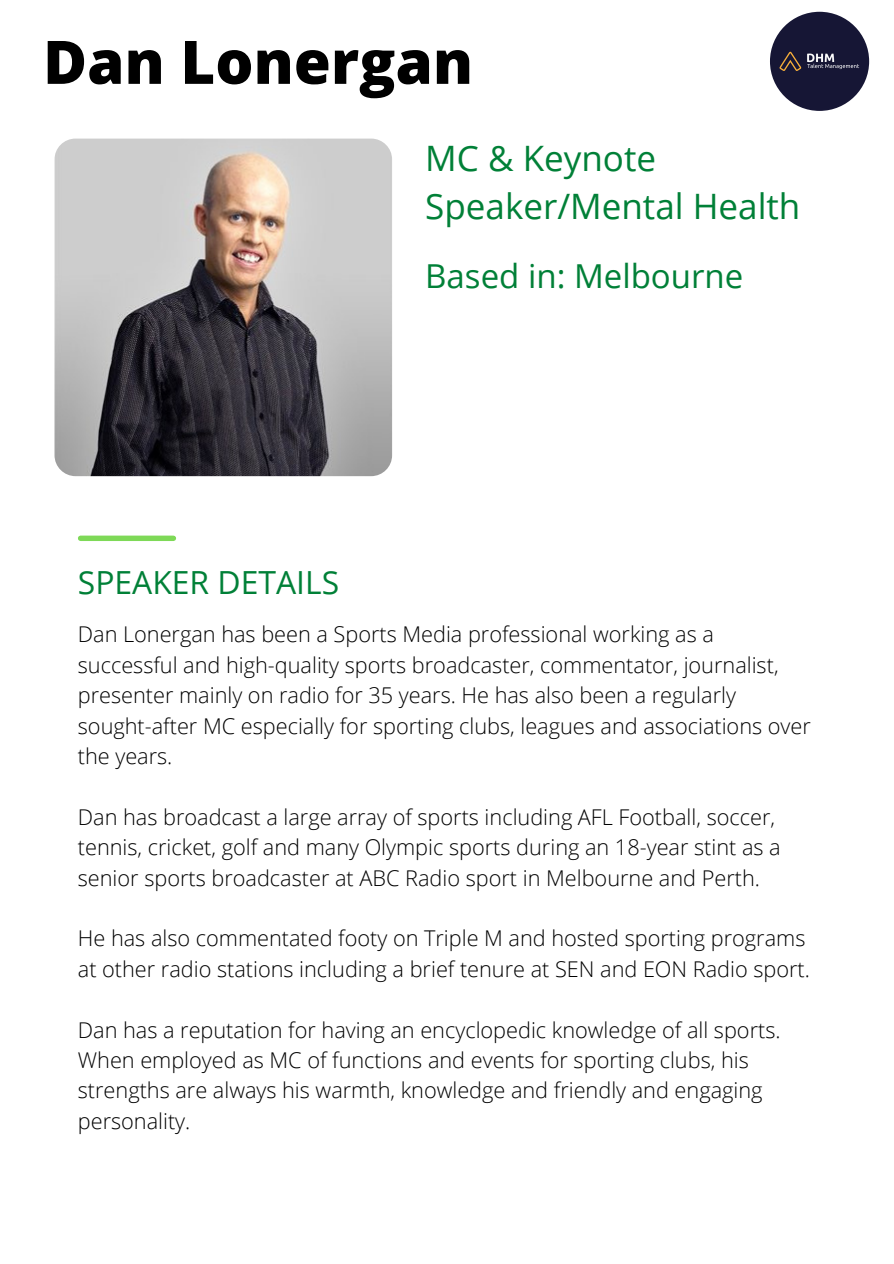
<style>
.page{position:relative;width:894px;height:1264px;background:#fff}
.page>*{position:absolute;margin:0;border:0;box-sizing:border-box;transform-origin:0 0}
.t1{font:800 60px "Open Sans";color:#000}
.t2{font:34.95px/48.3px "Open Sans";color:#008037}
.t3{font:33px "Open Sans";color:#008037}
.t4{font:31.8px "Open Sans";color:#008037}
.t5{font:300 21.75px/30.5px "Open Sans";color:#000}
</style>
<div class="page">
<img style="left:54px;top:139px;width:338px;height:337px;border-radius:21px">
<img style="left:769px;top:12px;width:99px;height:99px;border-radius:50%">
<div style="left:81px;top:535px;width:92px;height:6px;background:#7ed957"></div>
<p class="t1" style="left:43px;top:20px;width:431px">Dan Lonergan</p>
<p class="t2" style="left:425px;top:133px;width:376px">MC &amp; Keynote<br>Speaker/Mental Health</p>
<p class="t3" style="left:425px;top:253px;width:319px">Based in: Melbourne</p>
<p class="t4" style="left:78px;top:559px;width:263px">SPEAKER DETAILS</p>
<h3 class="t5" style="left:78px;top:618px;width:734px">Dan Lonergan has been a Sports Media professional working as a successful and high-quality sports broadcaster, commentator, journalist, presenter mainly on radio for 35 years. He has also been a regularly sought-after MC especially for sporting clubs, leagues and associations over the years.</h3>
<h3 class="t5" style="left:78px;top:801px;width:704px">Dan has broadcast a large array of sports including AFL Football, soccer, tennis, cricket, golf and many Olympic sports during an 18-year stint as a senior sports broadcaster at ABC Radio sport in Melbourne and Perth.</h3>
<h2 class="t5" style="left:78px;top:922px;width:733px">He has also commentated footy on Triple M and hosted sporting programs at other radio stations including a brief tenure at SEN and EON Radio sport.</h2>
<p class="t5" style="left:78px;top:1013px;width:704px">Dan has a reputation for having an encyclopedic knowledge of all sports.<br>When employed as MC of functions and events for sporting clubs, his strengths are always his warmth, knowledge and friendly and engaging personality.</p>
</div>
